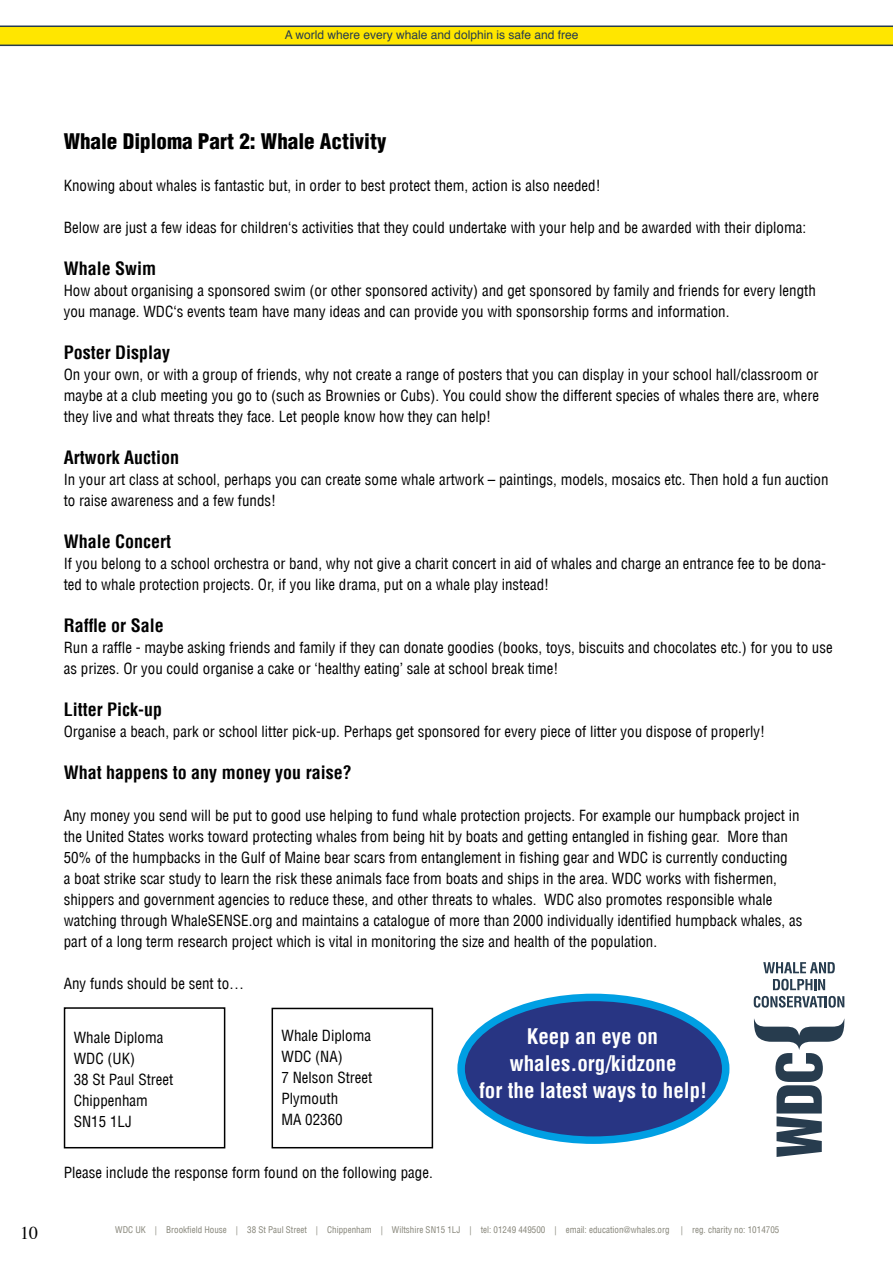
<style>
.page{position:relative;width:893px;height:1263px;background:#fff}
.page>*{position:absolute;margin:0;border:0;box-sizing:border-box;transform-origin:0 0}
.t1{font:700 condensed 21px/27px "Helvetica LT";color:#fff;text-align:center}
.t2{font:900 condensed 21px "Helvetica LT";color:#000}
.t3{font:700 condensed 18px "Helvetica LT";color:#000}
.t4{font:18px "Times";color:#000}
.t5{font:condensed 15px/21px "Helvetica LT";color:#000}
.t6{font:12px "Helvetica";color:#273c4e}
.t7{font:condensed 9px "Helvetica LT";color:#87867a}
</style>
<div class="page">
<svg style="left:0;top:26px;width:893px;height:20px;background:#e4d109"></svg>
<svg style="left:763px;top:962px;width:72px;height:11px"></svg>
<svg style="left:773px;top:979px;width:52px;height:11px"></svg>
<svg style="left:754px;top:996px;width:90px;height:11px"></svg>
<svg style="left:754px;top:1019px;width:90px;height:138px"></svg>
<div style="left:64px;top:1007px;width:161px;height:141px;border:2px solid #000"></div>
<div style="left:461px;top:997px;width:265px;height:143px;background:#283583;border-radius:50%"></div>
<div style="left:457px;top:994px;width:272px;height:150px;border:8px solid #009fe3;border-radius:50%"></div>
<div style="left:272px;top:1008px;width:161px;height:140px;border:2px solid #000"></div>
<p class="t6" style="left:285px;top:25px;width:295px">A world where every whale and dolphin is safe and free</p>
<p class="t4" style="left:20px;top:1216px;width:19px">10</p>
<h1 class="t2" style="left:64px;top:128px;width:324px">Whale Diploma Part 2: Whale Activity</h1>
<p class="t5" style="left:64px;top:175px;width:538px">Knowing about whales is fantastic but, in order to best protect them, action is also needed!</p>
<p class="t5" style="left:64px;top:217px;width:744px">Below are just a few ideas for children‘s activities that they could undertake with your help and be awarded with their diploma:</p>
<p class="t3" style="left:64px;top:257px;width:94px">Whale Swim</p>
<p class="t5" style="left:64px;top:280px;width:754px">How about organising a sponsored swim (or other sponsored activity) and get sponsored by family and friends for every length you manage. WDC‘s events team have many ideas and can provide you with sponsorship forms and information.</p>
<p class="t3" style="left:64px;top:341px;width:108px">Poster Display</p>
<p class="t5" style="left:64px;top:364px;width:757px;text-align:justify">On your own, or with a group of friends, why not create a range of posters that you can display in your school hall/classroom or maybe at a club meeting you go to (such as Brownies or Cubs). You could show the different species of whales there are, where they live and what threats they face. Let people know how they can help!</p>
<p class="t3" style="left:64px;top:446px;width:117px">Artwork Auction</p>
<p class="t5" style="left:64px;top:469px;width:766px">In your art class at school, perhaps you can create some whale artwork – paintings, models, mosaics etc. Then hold a fun auction to raise awareness and a few funds!</p>
<p class="t3" style="left:64px;top:530px;width:109px">Whale Concert</p>
<p class="t5" style="left:64px;top:553px;width:764px">If you belong to a school orchestra or band, why not give a charit concert in aid of whales and charge an entrance fee to be dona&shy;ted to whale protection projects. Or, if you like drama, put on a whale play instead!</p>
<p class="t3" style="left:64px;top:614px;width:102px">Raffle or Sale</p>
<p class="t5" style="left:64px;top:637px;width:770px">Run a raffle - maybe asking friends and family if they can donate goodies (books, toys, biscuits and chocolates etc.) for you to use as prizes. Or you could organise a cake or ‘healthy eating’ sale at school break time!</p>
<p class="t3" style="left:64px;top:698px;width:100px">Litter Pick-up</p>
<p class="t5" style="left:64px;top:721px;width:703px">Organise a beach, park or school litter pick-up. Perhaps get sponsored for every piece of litter you dispose of properly!</p>
<p class="t3" style="left:64px;top:761px;width:289px">What happens to any money you raise?</p>
<p class="t5" style="left:64px;top:805px;width:740px">Any money you send will be put to good use helping to fund whale protection projects. For example our humpback project in the United States works toward protecting whales from being hit by boats and getting entangled in fishing gear. More than 50% of the humpbacks in the Gulf of Maine bear scars from entanglement in fishing gear and WDC is currently conducting<br>a boat strike scar study to learn the risk these animals face from boats and ships in the area. WDC works with fishermen, shippers and government agencies to reduce these, and other threats to whales. WDC also promotes responsible whale watching through WhaleSENSE.org and maintains a catalogue of more than 2000 individually identified humpback whales, as part of a long term research project which is vital in monitoring the size and health of the population.</p>
<p class="t5" style="left:64px;top:973px;width:182px">Any funds should be sent to…</p>
<p class="t5" style="left:74px;top:1027px;width:101px">Whale Diploma<br>WDC (UK)<br>38 St Paul Street<br>Chippenham<br>SN15 1LJ</p>
<h1 class="t1" style="left:479px;top:1023px;width:230px">Keep an eye on whales.org/kidzone<br>for the latest ways to help!</h1>
<p class="t5" style="left:282px;top:1025px;width:92px">Whale Diploma<br>WDC (NA)<br>7 Nelson Street<br>Plymouth<br>MA 02360</p>
<p class="t5" style="left:64px;top:1162px;width:371px">Please include the response form found on the following page.</p>
<p class="t7" style="left:115px;top:1224px;width:666px">WDC UK | Brookfield House | 38 St Paul Street | Chippenham | Wiltshire SN15 1LJ | tel: 01249 449500 | email: education@whales.org | reg. charity no: 1014705</p>
</div>
